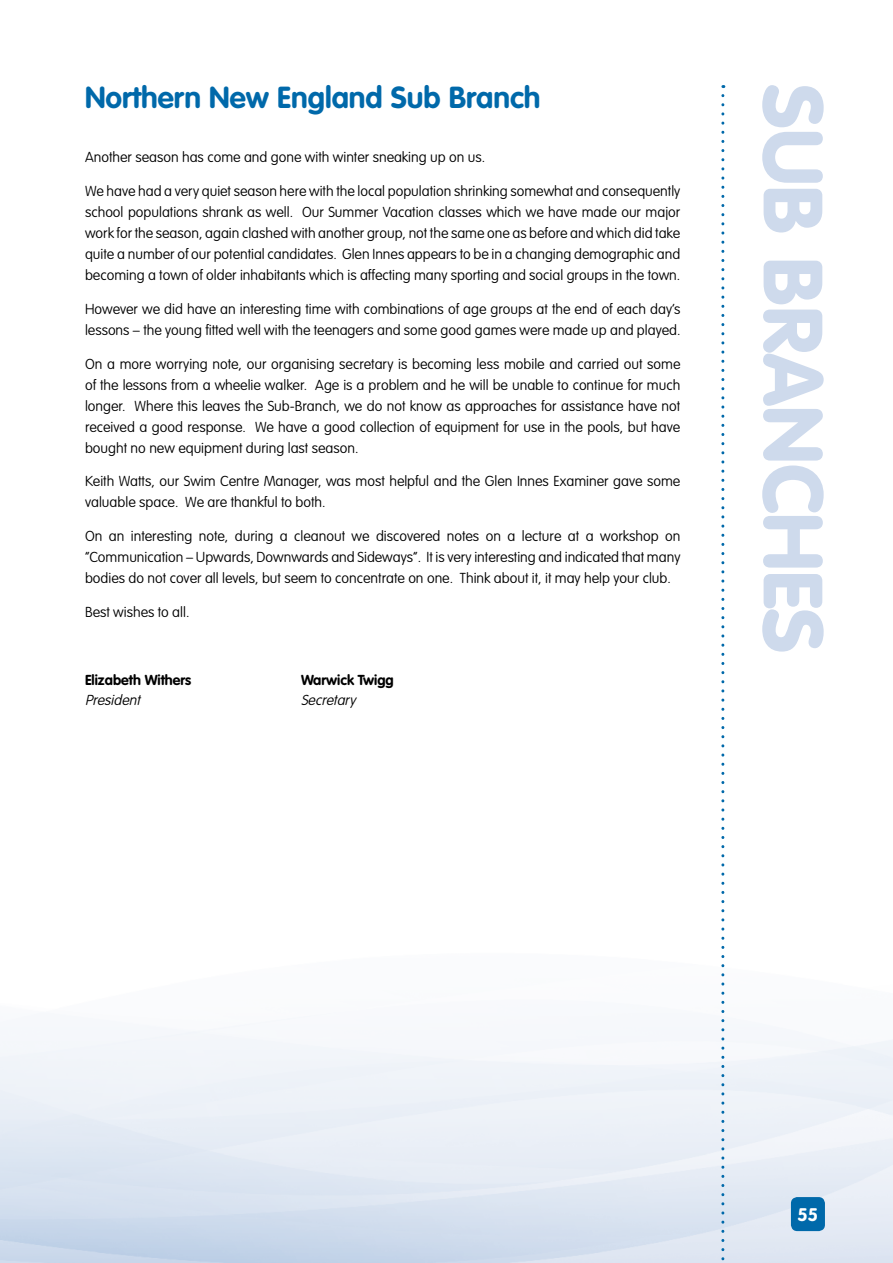
<style>
.page{position:relative;width:893px;height:1263px;background:#fff}
.page>*{position:absolute;margin:0;border:0;box-sizing:border-box;transform-origin:0 0}
.t1{font:900 82.5px "VAG Rounded";color:#cedaec}
.t2{font:700 30px "VAG Rounded";color:#0069aa}
.t3{font:700 18px "VAG Rounded";color:#fff}
.t4{font:100 14.25px/21px "VAG Rounded";color:#000;text-align:justify}
.t5{font:700 14.25px "VAG Rounded";color:#000}
.t6{font:italic 100 14.25px "VAG Rounded";color:#000}
</style>
<div class="page">
<img style="left:0;top:552px;width:893px;height:711px">
<div style="left:791px;top:1197px;width:34px;height:34px;background:#0069aa;border-radius:6px"></div>
<svg style="left:721px;top:96px;width:3px;height:1167px"></svg>
<h2 class="t2" style="left:85px;top:79px;width:457px">Northern New England Sub Branch</h2>
<p class="t4" style="left:85px;top:147px;width:402px">Another season has come and gone with winter sneaking up on us.</p>
<p class="t4" style="left:85px;top:181px;width:597px">We have had a very quiet season here with the local population shrinking somewhat and consequently school populations shrank as well. Our Summer Vacation classes which we have made our major work for the season, again clashed with another group, not the same one as before and which did take quite a number of our potential candidates. Glen Innes appears to be in a changing demographic and becoming a town of older inhabitants which is affecting many sporting and social groups in the town.</p>
<p class="t4" style="left:85px;top:299px;width:597px">However we did have an interesting time with combinations of age groups at the end of each day’s lessons – the young fitted well with the teenagers and some good games were made up and played.</p>
<p class="t4" style="left:85px;top:354px;width:597px">On a more worrying note, our organising secretary is becoming less mobile and carried out some of the lessons from a wheelie walker. Age is a problem and he will be unable to continue for much longer. Where this leaves the Sub-Branch, we do not know as approaches for assistance have not received a good response. We have a good collection of equipment for use in the pools, but have bought no new equipment during last season.</p>
<p class="t4" style="left:85px;top:471px;width:597px">Keith Watts, our Swim Centre Manager, was most helpful and the Glen Innes Examiner gave some valuable space. We are thankful to both.</p>
<p class="t4" style="left:85px;top:526px;width:597px">On an interesting note, during a cleanout we discovered notes on a lecture at a workshop on “Communication – Upwards, Downwards and Sideways”. It is very interesting and indicated that many bodies do not cover all levels, but seem to concentrate on one. Think about it, it may help your club.</p>
<p class="t4" style="left:85px;top:602px;width:106px">Best wishes to all.</p>
<p class="t5" style="left:85px;top:671px;width:108px">Elizabeth Withers</p>
<p class="t5" style="left:301px;top:671px;width:94px">Warwick Twigg</p>
<p class="t6" style="left:85px;top:692px;width:60px">President</p>
<p class="t6" style="left:301px;top:692px;width:60px">Secretary</p>
<h1 class="t1" style="left:842px;top:85px;width:570px;rotate:90deg">SUB BRANCHES</h1>
<p class="t3" style="left:798px;top:1204px;width:22px">55</p>
</div>
